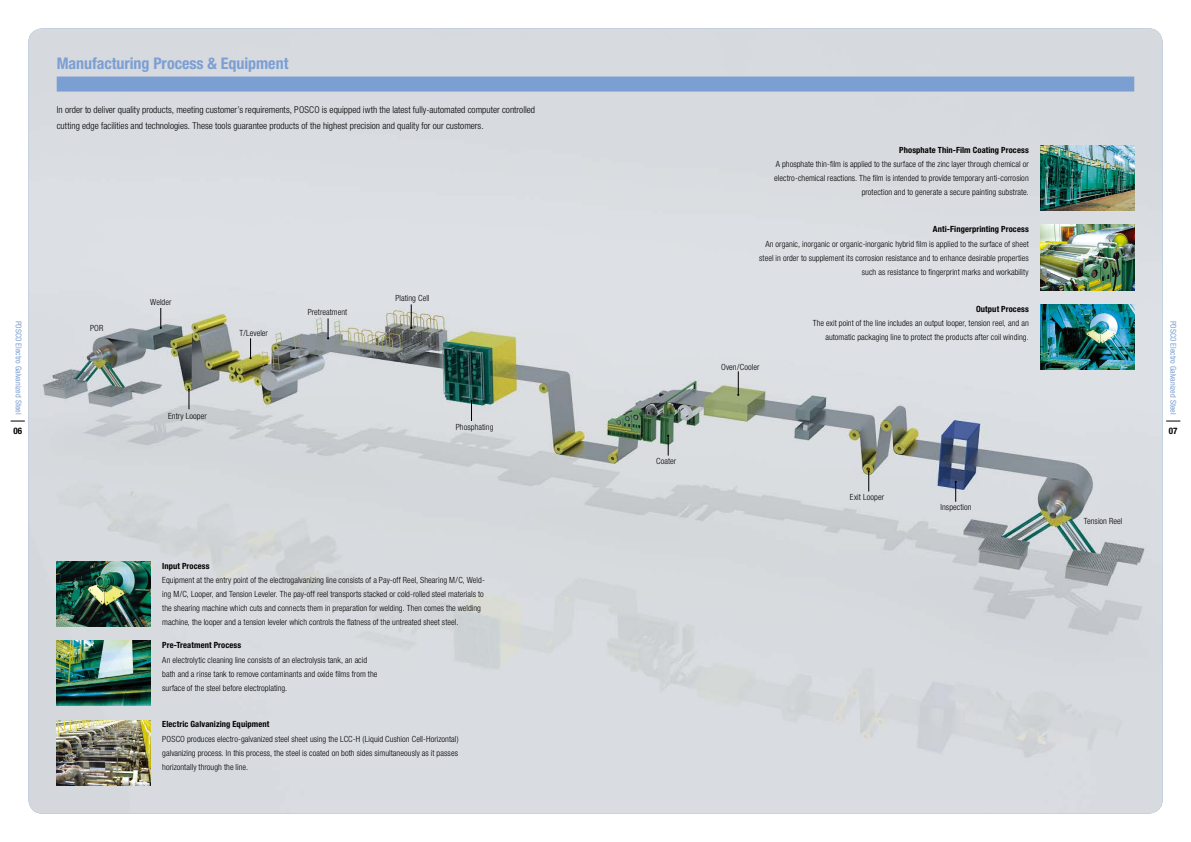
<style>
.page{position:relative;width:1191px;height:842px;background:#fff}
.page>*{position:absolute;margin:0;border:0;box-sizing:border-box;transform-origin:0 0}
.t1{font:700 condensed 16px "Helvetica Neue";color:#7b9fd3}
.t2{font:300 condensed 9.5px/16px "Helvetica Neue";color:#000}
.t3{font:700 condensed 9px "Helvetica Neue";color:#000}
.t4{font:300 condensed 8.5px/14px "Helvetica Neue";letter-spacing:.005em;color:#000;text-align:right}
.t5{font:700 condensed 8.5px "Helvetica Neue";letter-spacing:.015em;color:#000}
.t6{font:condensed 8px "Helvetica Neue";color:#7b9fd3}
</style>
<div class="page">
<img style="left:28px;top:28px;width:1134px;height:786px">
<svg style="left:11px;top:421px;width:14px;height:1px"></svg>
<svg style="left:1166px;top:421px;width:14px;height:1px"></svg>
<img style="left:57px;top:561px;width:94px;height:65px">
<img style="left:57px;top:641px;width:94px;height:65px">
<img style="left:57px;top:720px;width:94px;height:65px">
<img style="left:1040px;top:146px;width:94px;height:65px">
<img style="left:1040px;top:225px;width:94px;height:65px">
<img style="left:1040px;top:304px;width:94px;height:65px">
<div style="left:57px;top:77px;width:1077px;height:15px;background:#7b9fd3"></div>
<svg style="left:188px;top:388px;width:2px;height:21px"></svg>
<svg style="left:470px;top:400px;width:2px;height:21px"></svg>
<svg style="left:667px;top:435px;width:2px;height:21px"></svg>
<svg style="left:867px;top:471px;width:2px;height:20px"></svg>
<svg style="left:954px;top:481px;width:2px;height:21px"></svg>
<svg style="left:160px;top:308px;width:2px;height:21px"></svg>
<svg style="left:249px;top:338px;width:2px;height:21px"></svg>
<svg style="left:327px;top:318px;width:2px;height:21px"></svg>
<svg style="left:410px;top:304px;width:2px;height:25px"></svg>
<svg style="left:737px;top:371px;width:2px;height:25px"></svg>
<h1 class="t1" style="left:57px;top:54px;width:233px">Manufacturing Process &amp; Equipment</h1>
<p class="t2" style="left:57px;top:102px;width:480px">In order to deliver quality products, meeting customer’s requirements, POSCO is equipped iwth the latest fully-automated computer controlled cutting edge facilities and technologies. These tools guarantee products of the highest precision and quality for our customers.</p>
<p class="t5" style="left:899px;top:145px;width:131px">Phosphate Thin-Film Coating Process</p>
<p class="t4" style="left:774px;top:157px;width:256px">A phosphate thin-film is applied to the surface of the zinc layer through chemical or electro-chemical reactions. The film is intended to provide temporary anti-corrosion protection and to generate a secure painting substrate.</p>
<p class="t5" style="left:933px;top:224px;width:97px">Anti-Fingerprinting Process</p>
<p class="t4" style="left:759px;top:237px;width:271px">An organic, inorganic or organic-inorganic hybrid film is applied to the surface of sheet steel in order to supplement its corrosion resistance and to enhance desirable properties such as resistance to fingerprint marks and workability</p>
<p class="t5" style="left:976px;top:303px;width:54px">Output Process</p>
<p class="t4" style="left:813px;top:316px;width:217px">The exit point of the line includes an output looper, tension reel, and an automatic packaging line to protect the products after coil winding.</p>
<p class="t4" style="left:395px;top:291px;width:36px">Plating Cell</p>
<p class="t4" style="left:150px;top:295px;width:23px">Welder</p>
<p class="t4" style="left:308px;top:305px;width:41px">Pretreatment</p>
<p class="t6" style="left:23px;top:321px;width:95px;rotate:90deg">POSCO Electro Galvanized Steel</p>
<p class="t6" style="left:1178px;top:321px;width:95px;rotate:90deg">POSCO Electro Galvanized Steel</p>
<p class="t3" style="left:1169px;top:425px;width:10px">07</p>
<p class="t4" style="left:90px;top:321px;width:15px">POR</p>
<p class="t4" style="left:239px;top:326px;width:30px">T/Leveler</p>
<p class="t4" style="left:721px;top:360px;width:40px">Oven/Cooler</p>
<p class="t4" style="left:168px;top:409px;width:40px">Entry Looper</p>
<p class="t4" style="left:456px;top:420px;width:39px">Phosphating</p>
<p class="t3" style="left:13px;top:425px;width:10px">06</p>
<p class="t5" style="left:162px;top:560px;width:49px">Input Process</p>
<p class="t4" style="left:162px;top:573px;width:324px;text-align:left">Equipment at the entry point of the electrogalvanizing line consists of a Pay-off Reel, Shearing M/C, Weld&shy;ing M/C, Looper, and Tension Leveler. The pay-off reel transports stacked or cold-rolled steel materials to the shearing machine which cuts and connects them in preparation for welding. Then comes the welding machine, the looper and a tension leveler which controls the flatness of the untreated sheet steel.</p>
<p class="t5" style="left:162px;top:640px;width:80px">Pre-Treatment Process</p>
<p class="t4" style="left:162px;top:652px;width:217px;text-align:left">An electrolytic cleaning line consists of an electrolysis tank, an acid bath and a rinse tank to remove contaminants and oxide films from the surface of the steel before electroplating.</p>
<p class="t5" style="left:162px;top:719px;width:109px">Electric Galvanizing Equipment</p>
<p class="t4" style="left:162px;top:732px;width:298px;text-align:justify">POSCO produces electro-galvanized steel sheet using the LCC-H (Liquid Cushion Cell-Horizontal) galvanizing process. In this process, the steel is coated on both sides simultaneously as it passes horizontally through the line.</p>
<p class="t4" style="left:656px;top:454px;width:22px">Coater</p>
<p class="t4" style="left:850px;top:490px;width:36px">Exit Looper</p>
<p class="t4" style="left:940px;top:500px;width:33px">Inspection</p>
<p class="t4" style="left:1083px;top:514px;width:40px">Tension Reel</p>
</div>
